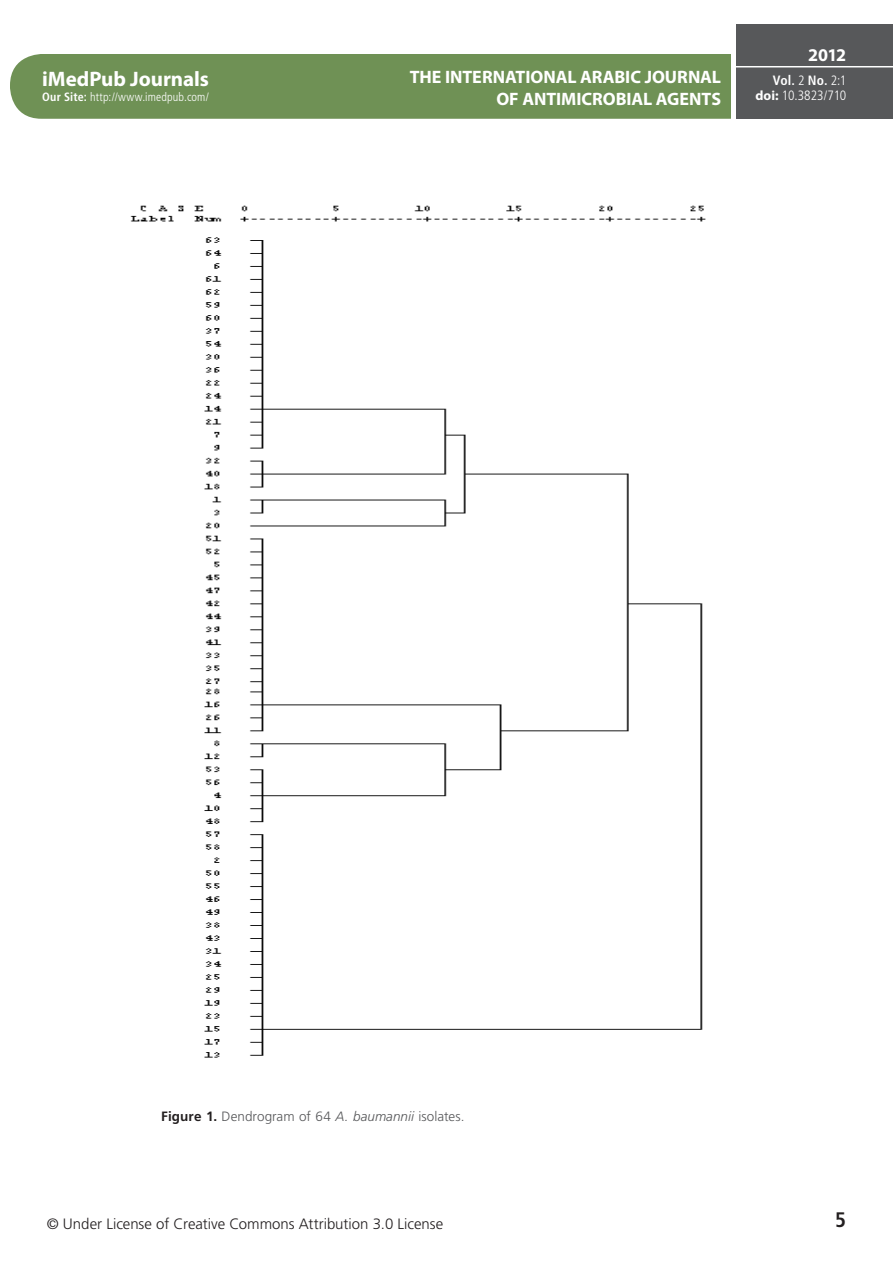
<style>
.page{position:relative;width:893px;height:1263px;background:#fff}
.page>*{position:absolute;margin:0;border:0;box-sizing:border-box;transform-origin:0 0}
.t1{font:700 21px "Myriad Pro";letter-spacing:-.005em;color:#fff}
.t2{font:700 condensed 21px "Frutiger LT Std";color:#231f20}
.t3{font:700 18px/21.6px "Myriad Pro";letter-spacing:-.005em;color:#fff;text-align:right}
.t4{font:300 15px "Frutiger LT Std";color:#231f20}
._05-Pie{font:300 13.5px "Frutiger LT Std";color:#57585a}
.t5{font:300 condensed 13.5px/15px "Frutiger LT Std";letter-spacing:-.015em;color:#fff;text-align:right}
.t6{font:300 condensed 12px "Frutiger LT Std";letter-spacing:.015em;color:#fff}
.s1{font-weight:700}
.s2{font-family:"Myriad Pro";font-weight:700;font-stretch:normal}
.s3{font-weight:700;color:#231f20}
.s4{font-style:italic}
</style>
<div class="page">
<div style="left:10px;top:54px;width:775px;height:65px;background:#6f9155;border-radius:32px"></div>
<div style="left:732px;top:0;width:5px;height:126px;background:#fff"></div>
<div style="left:736px;top:24px;width:157px;height:95px;background:#57585a"></div>
<hr style="left:736px;top:66px;width:157px;height:1px;background:#fff">
<img style="left:130px;top:205px;width:576px;height:853px">
<p class="t1" style="left:42px;top:65px;width:168px">iMedPub Journals</p>
<p class="t6" style="left:42px;top:90px;width:168px"><span class="s1">Our Site:</span> http://www.imedpub.com/</p>
<p class="t3" style="left:410px;top:66px;width:313px">THE INTERNATIONAL ARABIC JOURNAL<br>OF ANTIMICROBIAL AGENTS</p>
<p class="t3" style="left:808px;top:43px;width:39px">2012</p>
<p class="t5" style="left:755px;top:73px;width:92px"><span class="s1">Vol.</span> 2 <span class="s1">No.</span> 2:1 <span class="s2">doi:</span> 10.3823/710</p>
<p class="_05-Pie" style="left:161px;top:1108px;width:305px"><span class="s3">Figure 1.</span> Dendrogram of 64 <span class="s4">A. baumannii</span> isolates.</p>
<p class="t4" style="left:47px;top:1216px;width:398px">© Under License of Creative Commons Attribution 3.0 License</p>
<p class="t2" style="left:835px;top:1207px;width:12px">5</p>
</div>
